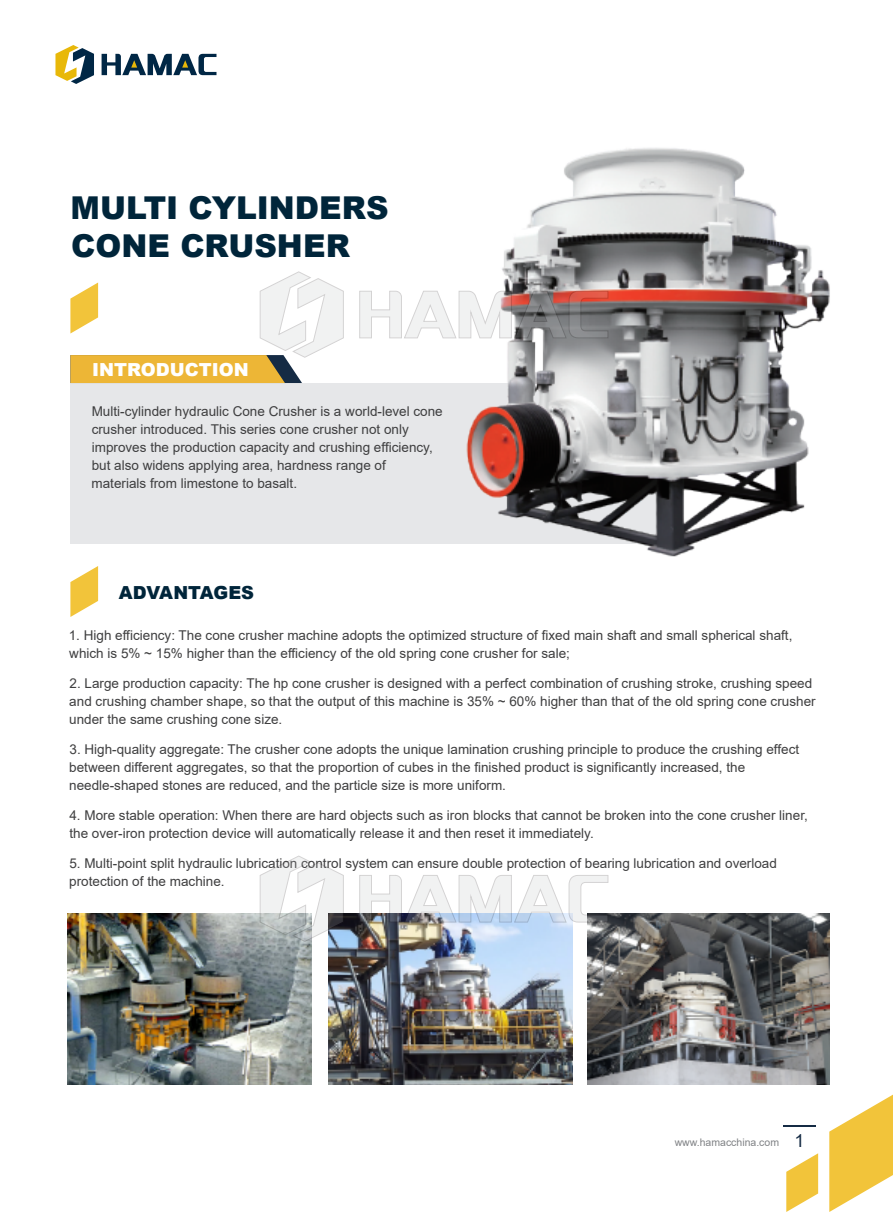
<style>
.page{position:relative;width:893px;height:1212px;background:#fff}
.page>*{position:absolute;margin:0;border:0;box-sizing:border-box;transform-origin:0 0}
.t1{font:900 31.5px/37.8px "Arial";color:#00253a}
.t2{font:900 18px "Arial";color:#fff}
.t3{font:900 18px "Arial";color:#00253a}
.t4{font:13.5px/18px "Arial";color:#3e3e3f}
.t5{font:10.5px "Arial";color:#808285}
.s1{font-size:18px;color:#152b44}
</style>
<div class="page">
<svg style="left:55px;top:45px;width:39px;height:39px"></svg>
<svg style="left:102px;top:54px;width:114px;height:21px"></svg>
<svg style="left:786px;top:1153px;width:32px;height:59px"></svg>
<svg style="left:829px;top:1094px;width:64px;height:118px"></svg>
<hr style="left:783px;top:1125px;width:32px;height:2px;background:#152b44">
<div style="left:70px;top:383px;width:594px;height:160px;background:#e6e7e9"></div>
<svg style="left:70px;top:566px;width:28px;height:51px"></svg>
<img style="left:68px;top:914px;width:243px;height:170px">
<img style="left:329px;top:914px;width:243px;height:170px">
<img style="left:587px;top:914px;width:243px;height:170px">
<img style="left:436px;top:148px;width:394px;height:409px">
<svg style="left:70px;top:271px;width:274px;height:112px"></svg>
<svg style="left:359px;top:290px;width:249px;height:49px"></svg>
<svg style="left:260px;top:855px;width:84px;height:87px"></svg>
<svg style="left:359px;top:875px;width:249px;height:48px"></svg>
<h1 class="t1" style="left:71px;top:188px;width:319px">MULTI CYLINDERS<br>CONE CRUSHER</h1>
<h2 class="t2" style="left:92px;top:356px;width:158px">INTRODUCTION</h2>
<p class="t4" style="left:92px;top:402px;width:353px">Multi-cylinder hydraulic Cone Crusher is a world-level cone crusher introduced. This series cone crusher not only improves the production capacity and crushing efficiency, but also widens applying area, hardness range of materials from limestone to basalt.</p>
<h2 class="t3" style="left:119px;top:580px;width:137px">ADVANTAGES</h2>
<p class="t4" style="left:69px;top:626px;width:725px">1. High efficiency: The cone crusher machine adopts the optimized structure of fixed main shaft and small spherical shaft, which is 5% ~ 15% higher than the efficiency of the old spring cone crusher for sale;</p>
<p class="t4" style="left:69px;top:674px;width:748px">2. Large production capacity: The hp cone crusher is designed with a perfect combination of crushing stroke, crushing speed and crushing chamber shape, so that the output of this machine is 35% ~ 60% higher than that of the old spring cone crusher under the same crushing cone size.</p>
<p class="t4" style="left:69px;top:740px;width:731px">3. High-quality aggregate: The crusher cone adopts the unique lamination crushing principle to produce the crushing effect between different aggregates, so that the proportion of cubes in the finished product is significantly increased, the needle-shaped stones are reduced, and the particle size is more uniform.</p>
<p class="t4" style="left:69px;top:806px;width:740px">4. More stable operation: When there are hard objects such as iron blocks that cannot be broken into the cone crusher liner, the over-iron protection device will automatically release it and then reset it immediately.</p>
<p class="t4" style="left:69px;top:854px;width:709px">5. Multi-point split hydraulic lubrication control system can ensure double protection of bearing lubrication and overload protection of the machine.</p>
<p class="t5" style="left:675px;top:1135px;width:131px">www.hamacchina.com <span class="s1">1</span></p>
</div>
